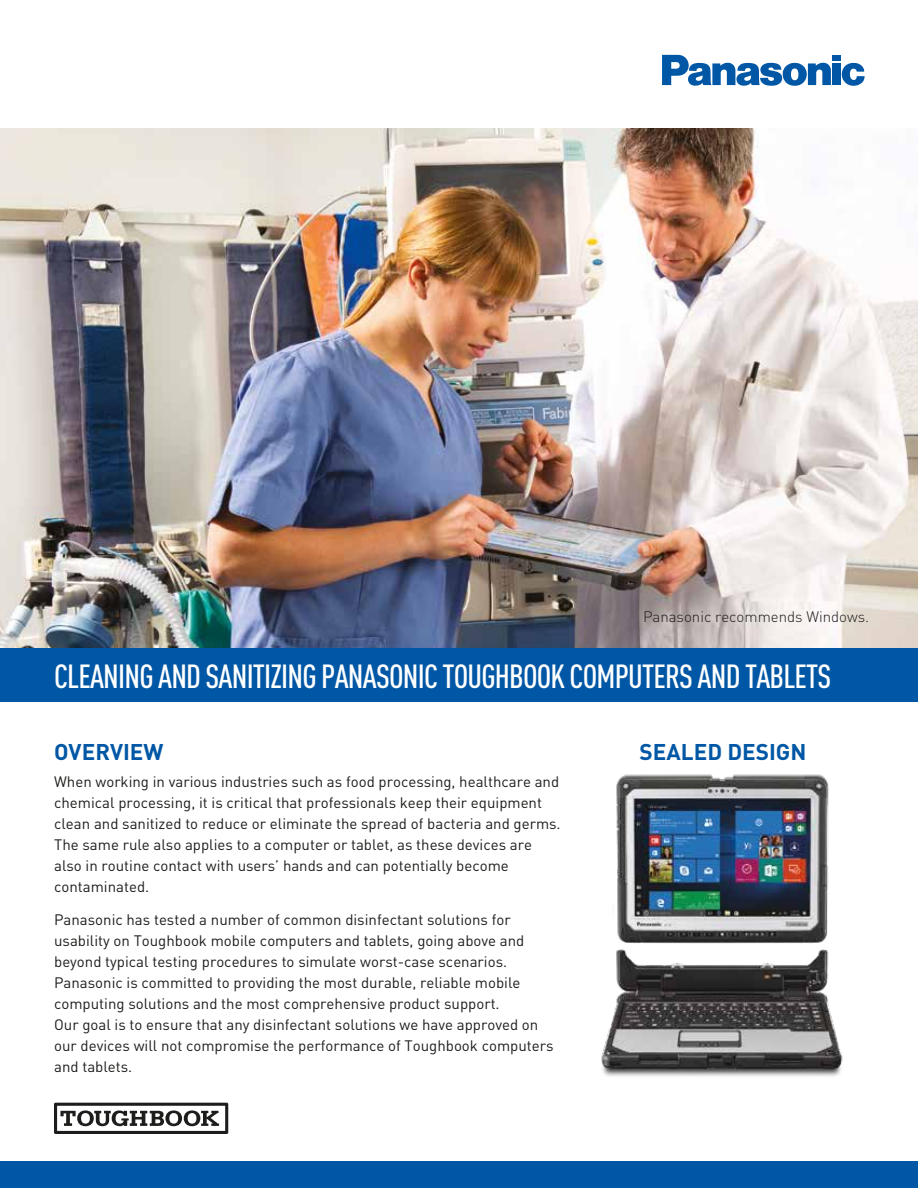
<style>
.page{position:relative;width:918px;height:1188px;background:#fff}
.page>*{position:absolute;margin:0;border:0;box-sizing:border-box;transform-origin:0 0}
.t1{font:500 condensed 33px "DINOT";letter-spacing:-.025em;color:#fff}
.t2{font:700 22.5px "DINOT";color:#0057a5}
.t3{font:15px/21px "DINOT";color:#1d1d1b}
.t4{font:300 15px "DINOT";color:#1d1d1b}
</style>
<div class="page">
<img style="left:0;top:128px;width:918px;height:520px">
<div style="left:0;top:648px;width:918px;height:54px;background:#0057a5"></div>
<svg style="left:842px;top:63px;width:23px;height:23px"></svg>
<div style="left:833px;top:55px;width:8px;height:6px;background:#0057a5"></div>
<div style="left:833px;top:63px;width:8px;height:22px;background:#0057a5"></div>
<svg style="left:662px;top:55px;width:169px;height:31px"></svg>
<div style="left:0;top:1161px;width:918px;height:27px;background:#0057a5"></div>
<svg style="left:54px;top:1103px;width:174px;height:31px"></svg>
<img style="left:601px;top:774px;width:242px;height:302px">
<p class="t4" style="left:643px;top:605px;width:228px">Panasonic recommends Windows.</p>
<h1 class="t1" style="left:54px;top:656px;width:779px">CLEANING AND SANITIZING PANASONIC TOUGHBOOK COMPUTERS AND TABLETS</h1>
<h2 class="t2" style="left:54px;top:737px;width:111px">OVERVIEW</h2>
<p class="t3" style="left:54px;top:770px;width:508px">When working in various industries such as food processing, healthcare and chemical processing, it is critical that professionals keep their equipment clean and sanitized to reduce or eliminate the spread of bacteria and germs.<br>The same rule also applies to a computer or tablet, as these devices are also in routine contact with users’ hands and can potentially become contaminated.</p>
<p class="t3" style="left:54px;top:908px;width:501px">Panasonic has tested a number of common disinfectant solutions for usability on Toughbook mobile computers and tablets, going above and beyond typical testing procedures to simulate worst-case scenarios.<br>Panasonic is committed to providing the most durable, reliable mobile computing solutions and the most comprehensive product support.<br>Our goal is to ensure that any disinfectant solutions we have approved on our devices will not compromise the performance of Toughbook computers and tablets.</p>
<h2 class="t2" style="left:640px;top:737px;width:169px">SEALED DESIGN</h2>
</div>
